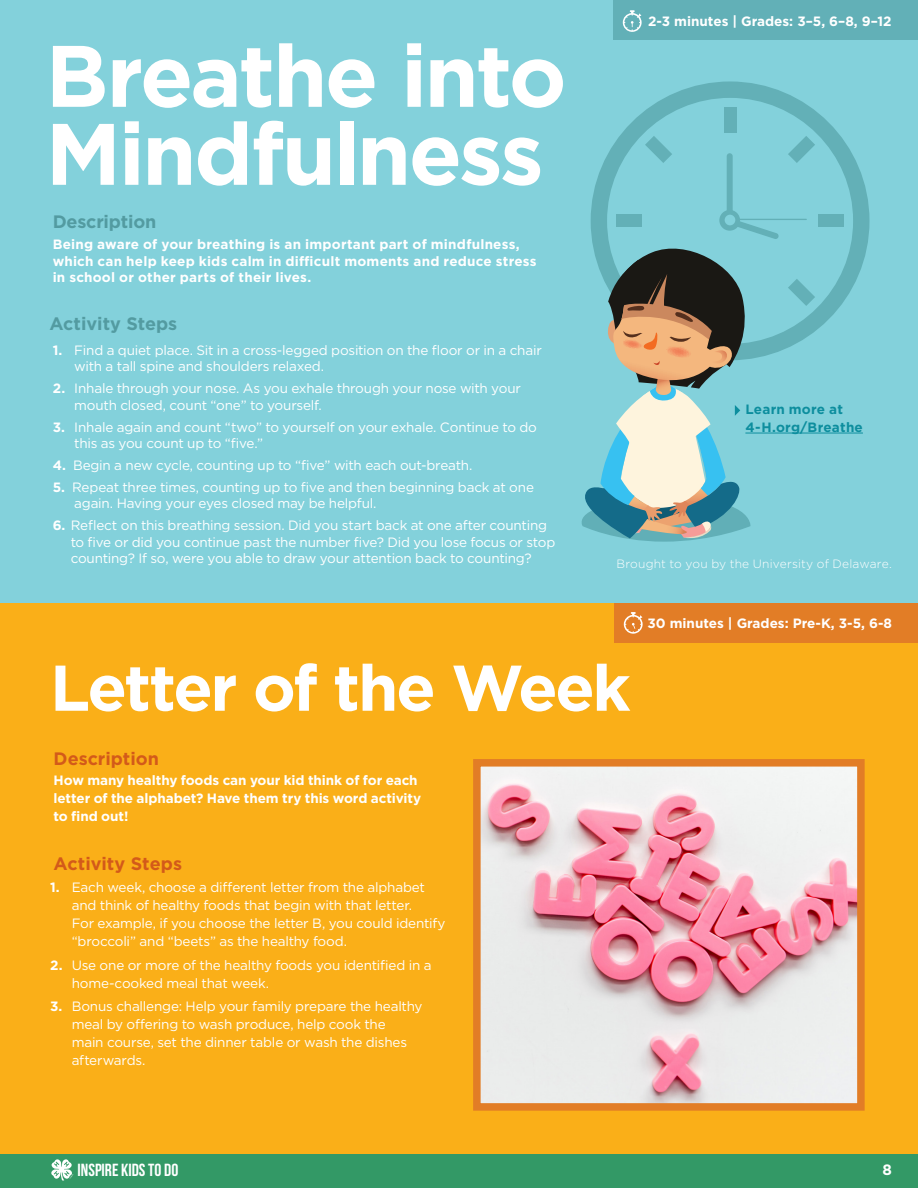
<style>
.page{position:relative;width:918px;height:1188px;background:#fff}
.page>*{position:absolute;margin:0;border:0;box-sizing:border-box;transform-origin:0 0}
.t1{font:700 87px/78px "Gotham";letter-spacing:-.03em;color:#fff}
.t2{font:700 64.5px "Gotham";letter-spacing:-.04em;color:#fff}
.t3{font:700 18px "Gotham";letter-spacing:-.005em;color:#539ba1}
.t4{font:700 18px "Gotham";color:#d35a1a}
.t5{font:700 17.55px "Bebas Neue";color:#fff}
.t6{font:700 15px "Gotham";color:#fff}
.t7{font:13.5px/18px "Gotham";letter-spacing:-.015em;color:#fff}
.t8{font:700 13.5px/16.5px "Gotham";letter-spacing:.005em;color:#fff}
.t9{font:700 13.5px "Gotham";letter-spacing:.015em;color:#0d8e9e}
.t10{font:300 12px "Gotham";letter-spacing:.015em;color:#fff}
.s1{font-weight:700}
</style>
<div class="page">
<div style="left:0;top:0;width:918px;height:604px;background:#83d1db"></div>
<div style="left:613px;top:0;width:305px;height:40px;background:#62b0b7"></div>
<svg style="left:591px;top:81px;width:278px;height:278px"></svg>
<div style="left:0;top:1153px;width:918px;height:35px;background:#396"></div>
<svg style="left:51px;top:1159px;width:22px;height:21px"></svg>
<svg style="left:623px;top:10px;width:19px;height:22px"></svg>
<hr style="left:745px;top:433px;width:118px;height:1px;background:#0d8e9e">
<svg style="left:582px;top:249px;width:169px;height:293px"></svg>
<div style="left:0;top:603px;width:918px;height:550px;background:#faaf18"></div>
<div style="left:614px;top:603px;width:304px;height:40px;background:#e27d26"></div>
<svg style="left:624px;top:612px;width:19px;height:22px"></svg>
<img style="left:482px;top:768px;width:374px;height:334px">
<div style="left:473px;top:759px;width:392px;height:352px;border:8px solid #e27d26"></div>
<p class="t1" style="left:46px;top:36px;width:522px">Breathe into<br>Mindfulness</p>
<p class="t3" style="left:53px;top:210px;width:105px">Description</p>
<p class="t8" style="left:53px;top:236px;width:486px">Being aware of your breathing is an important part of mindfulness, which can help keep kids calm in difficult moments and reduce stress in school or other parts of their lives.</p>
<p class="t3" style="left:50px;top:312px;width:129px">Activity Steps</p>
<p class="t7" style="left:74px;top:341px;width:469px;line-height:16.5px;text-indent:-22px"><span class="s1">1.</span> Find a quiet place. Sit in a cross-legged position on the floor or in a chair with a tall spine and shoulders relaxed.</p>
<p class="t7" style="left:74px;top:380px;width:448px;line-height:16.5px;text-indent:-22px"><span class="s1">2.</span> Inhale through your nose. As you exhale through your nose with your mouth closed, count “one” to yourself.</p>
<p class="t7" style="left:74px;top:418px;width:464px;line-height:16.5px;text-indent:-22px"><span class="s1">3.</span> Inhale again and count “two” to yourself on your exhale. Continue to do this as you count up to “five.”</p>
<p class="t7" style="left:53px;top:456px;width:421px"><span class="s1">4.</span> Begin a new cycle, counting up to “five” with each out-breath.</p>
<p class="t7" style="left:74px;top:479px;width:461px;line-height:16.5px;text-indent:-22px"><span class="s1">5.</span> Repeat three times, counting up to five and then beginning back at one again. Having your eyes closed may be helpful.</p>
<p class="t7" style="left:71px;top:517px;width:486px;line-height:16.5px;text-indent:-18px"><span class="s1">6.</span> Reflect on this breathing session. Did you start back at one after counting to five or did you continue past the number five? Did you lose focus or stop counting? If so, were you able to draw your attention back to counting?</p>
<p class="t8" style="left:648px;top:13px;width:245px">2-3 minutes | Grades: 3–5, 6–8, 9–12</p>
<p class="t9" style="left:745px;top:401px;width:99px">Learn more at</p>
<p class="t9" style="left:745px;top:418px;width:119px">4-H.org/Breathe</p>
<p class="t10" style="left:617px;top:556px;width:277px">Brought to you by the University of Delaware.</p>
<p class="t8" style="left:647px;top:615px;width:246px">30 minutes | Grades: Pre-K, 3-5, 6-8</p>
<p class="t2" style="left:50px;top:645px;width:582px">Letter of the Week</p>
<p class="t4" style="left:54px;top:747px;width:107px">Description</p>
<p class="t8" style="left:54px;top:771px;width:369px;line-height:18px">How many healthy foods can your kid think of for each letter of the alphabet? Have them try this word activity to find out!</p>
<p class="t4" style="left:54px;top:851px;width:130px">Activity Steps</p>
<p class="t7" style="left:72px;top:878px;width:375px;text-indent:-22px"><span class="s1">1.</span> Each week, choose a different letter from the alphabet and think of healthy foods that begin with that letter.<br>For example, if you choose the letter B, you could identify “broccoli” and “beets” as the healthy food.</p>
<p class="t7" style="left:72px;top:956px;width:361px;text-indent:-22px"><span class="s1">2.</span> Use one or more of the healthy foods you identified in a home-cooked meal that week.</p>
<p class="t7" style="left:72px;top:997px;width:352px;text-indent:-22px"><span class="s1">3.</span> Bonus challenge: Help your family prepare the healthy meal by offering to wash produce, help cook the<br>main course, set the dinner table or wash the dishes afterwards.</p>
<p class="t5" style="left:78px;top:1160px;width:102px">INSPIRE KIDS TO DO</p>
<p class="t6" style="left:882px;top:1160px;width:11px">8</p>
</div>
